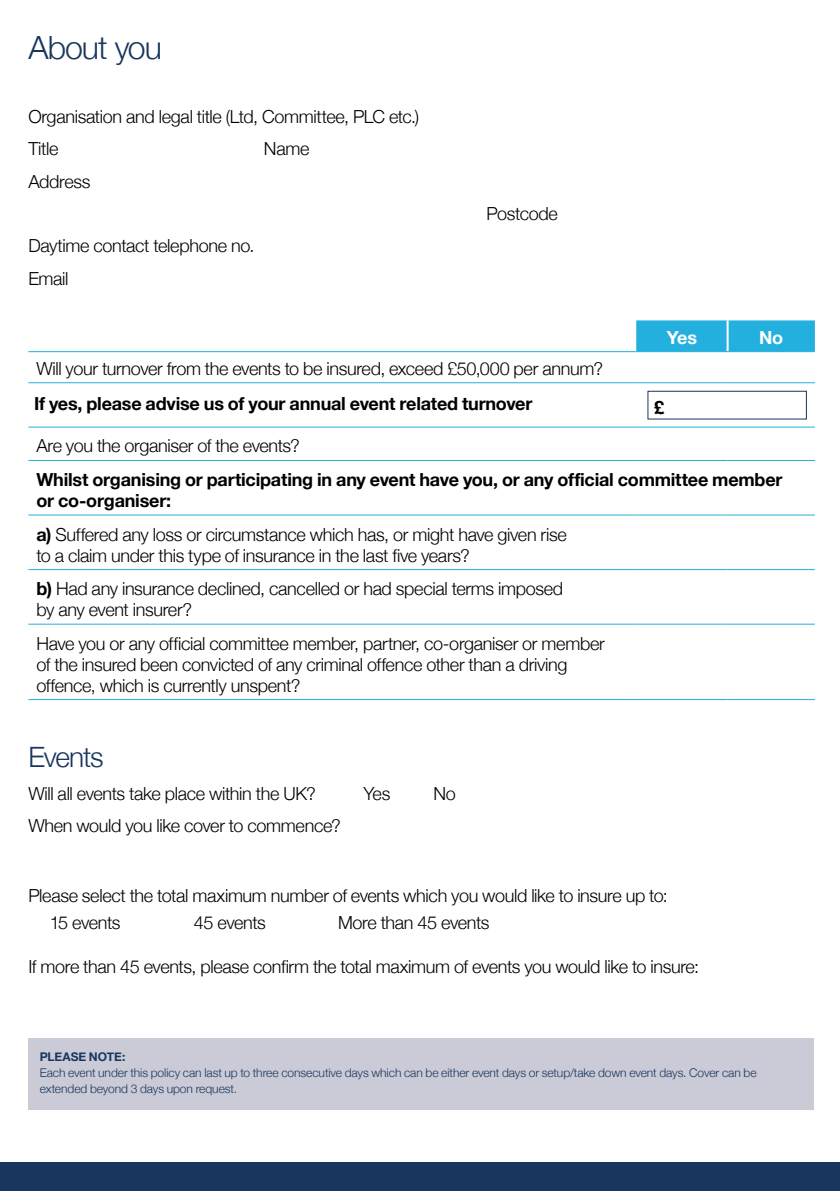
<style>
.page{position:relative;width:840px;height:1191px;background:#fff}
.page>*{position:absolute;margin:0;border:0;box-sizing:border-box;transform-origin:0 0}
.t1{font:300 32px "Helvetica Neue";letter-spacing:-.03em;color:#19365e}
.t2{font:300 28px "Helvetica Neue";letter-spacing:-.04em;color:#19365e}
.t3{font:300 18px/21px "Helvetica Neue";letter-spacing:-.02em;color:#000}
.t4{font:700 18px/21px "Helvetica Neue";letter-spacing:-.01em;color:#000}
.t5{font:700 18px "Helvetica Neue";color:#fff}
.t6{font:300 12px/16px "Helvetica Neue";letter-spacing:-.005em;color:#19365e}
.t7{font:700 12px "Helvetica Neue";letter-spacing:-.005em;color:#19365e}
.s1{font-weight:700}
</style>
<div class="page">
<div style="left:0;top:1162px;width:839px;height:29px;background:#19365e"></div>
<div style="left:636px;top:320px;width:178px;height:31px;background:#24b0de"></div>
<hr style="left:726px;top:320px;width:2px;height:31px;background:#fff">
<hr style="left:28px;top:351px;width:608px;height:1px;background:#24b0de">
<hr style="left:636px;top:351px;width:91px;height:1px;background:#24b0de">
<hr style="left:727px;top:351px;width:87px;height:1px;background:#24b0de">
<hr style="left:28px;top:382px;width:608px;height:1px;background:#24b0de">
<hr style="left:636px;top:382px;width:91px;height:1px;background:#24b0de">
<hr style="left:727px;top:382px;width:87px;height:1px;background:#24b0de">
<hr style="left:28px;top:426px;width:608px;height:1px;background:#24b0de">
<hr style="left:636px;top:426px;width:91px;height:1px;background:#24b0de">
<hr style="left:727px;top:426px;width:87px;height:1px;background:#24b0de">
<hr style="left:28px;top:460px;width:608px;height:1px;background:#24b0de">
<hr style="left:636px;top:460px;width:91px;height:1px;background:#24b0de">
<hr style="left:727px;top:460px;width:87px;height:1px;background:#24b0de">
<hr style="left:28px;top:514px;width:608px;height:1px;background:#24b0de">
<hr style="left:636px;top:514px;width:91px;height:1px;background:#24b0de">
<hr style="left:727px;top:514px;width:87px;height:1px;background:#24b0de">
<hr style="left:28px;top:569px;width:608px;height:1px;background:#24b0de">
<hr style="left:636px;top:569px;width:91px;height:1px;background:#24b0de">
<hr style="left:727px;top:569px;width:87px;height:1px;background:#24b0de">
<hr style="left:28px;top:623px;width:608px;height:1px;background:#24b0de">
<hr style="left:636px;top:623px;width:91px;height:1px;background:#24b0de">
<hr style="left:727px;top:623px;width:87px;height:1px;background:#24b0de">
<hr style="left:28px;top:699px;width:608px;height:1px;background:#24b0de">
<hr style="left:636px;top:699px;width:91px;height:1px;background:#24b0de">
<hr style="left:727px;top:699px;width:87px;height:1px;background:#24b0de">
<div style="left:647px;top:391px;width:159px;height:28px;border:1px solid #19365e"></div>
<div style="left:28px;top:1037px;width:785px;height:72px;background:#cacbd6"></div>
<h1 class="t1" style="left:28px;top:22px;width:135px">About you</h1>
<p class="t3" style="left:28px;top:99px;width:392px;line-height:32.4px">Organisation and legal title (Ltd, Committee, PLC etc.)<br>Title</p>
<p class="t3" style="left:264px;top:137px;width:47px">Name</p>
<p class="t3" style="left:28px;top:169px;width:64px">Address</p>
<p class="t3" style="left:28px;top:228px;width:227px;line-height:32.4px">Daytime contact telephone no.<br>Email</p>
<p class="t3" style="left:486px;top:202px;width:73px">Postcode</p>
<p class="t5" style="left:666px;top:323px;width:32px">Yes</p>
<p class="t5" style="left:758px;top:323px;width:26px">No</p>
<p class="t3" style="left:36px;top:356px;width:568px">Will your turnover from the events to be insured, exceed £50,000 per annum?</p>
<p class="t4" style="left:34px;top:394px;width:499px">If yes, please advise us of your annual event related turnover</p>
<p class="t4" style="left:653px;top:397px;width:12px">£</p>
<p class="t3" style="left:36px;top:434px;width:265px">Are you the organiser of the events?</p>
<p class="t4" style="left:36px;top:469px;width:747px">Whilst organising or participating in any event have you, or any official committee member or co-organiser:</p>
<p class="t3" style="left:36px;top:522px;width:531px"><span class="s1">a)</span> Suffered any loss or circumstance which has, or might have given rise to a claim under this type of insurance in the last five years?</p>
<p class="t3" style="left:36px;top:577px;width:528px"><span class="s1">b)</span> Had any insurance declined, cancelled or had special terms imposed by any event insurer?</p>
<p class="t3" style="left:36px;top:631px;width:569px">Have you or any official committee member, partner, co-organiser or member of the insured been convicted of any criminal offence other than a driving offence, which is currently unspent?</p>
<h2 class="t2" style="left:28px;top:734px;width:77px">Events</h2>
<p class="t3" style="left:28px;top:781px;width:289px">Will all events take place within the UK?</p>
<p class="t3" style="left:363px;top:781px;width:28px">Yes</p>
<p class="t3" style="left:433px;top:781px;width:24px">No</p>
<p class="t3" style="left:28px;top:813px;width:314px">When would you like cover to commence?</p>
<p class="t3" style="left:50px;top:881px;width:619px;line-height:26.6px;text-indent:-21px">Please select the total maximum number of events which you would like to insure up to:<br>15 events</p>
<p class="t3" style="left:194px;top:910px;width:73px">45 events</p>
<p class="t3" style="left:338px;top:910px;width:153px">More than 45 events</p>
<p class="t3" style="left:28px;top:954px;width:671px">If more than 45 events, please confirm the total maximum of events you would like to insure:</p>
<p class="t7" style="left:40px;top:1047px;width:87px">PLEASE NOTE:</p>
<p class="t6" style="left:40px;top:1063px;width:718px">Each event under this policy can last up to three consecutive days which can be either event days or setup/take down event days. Cover can be extended beyond 3 days upon request.</p>
</div>
